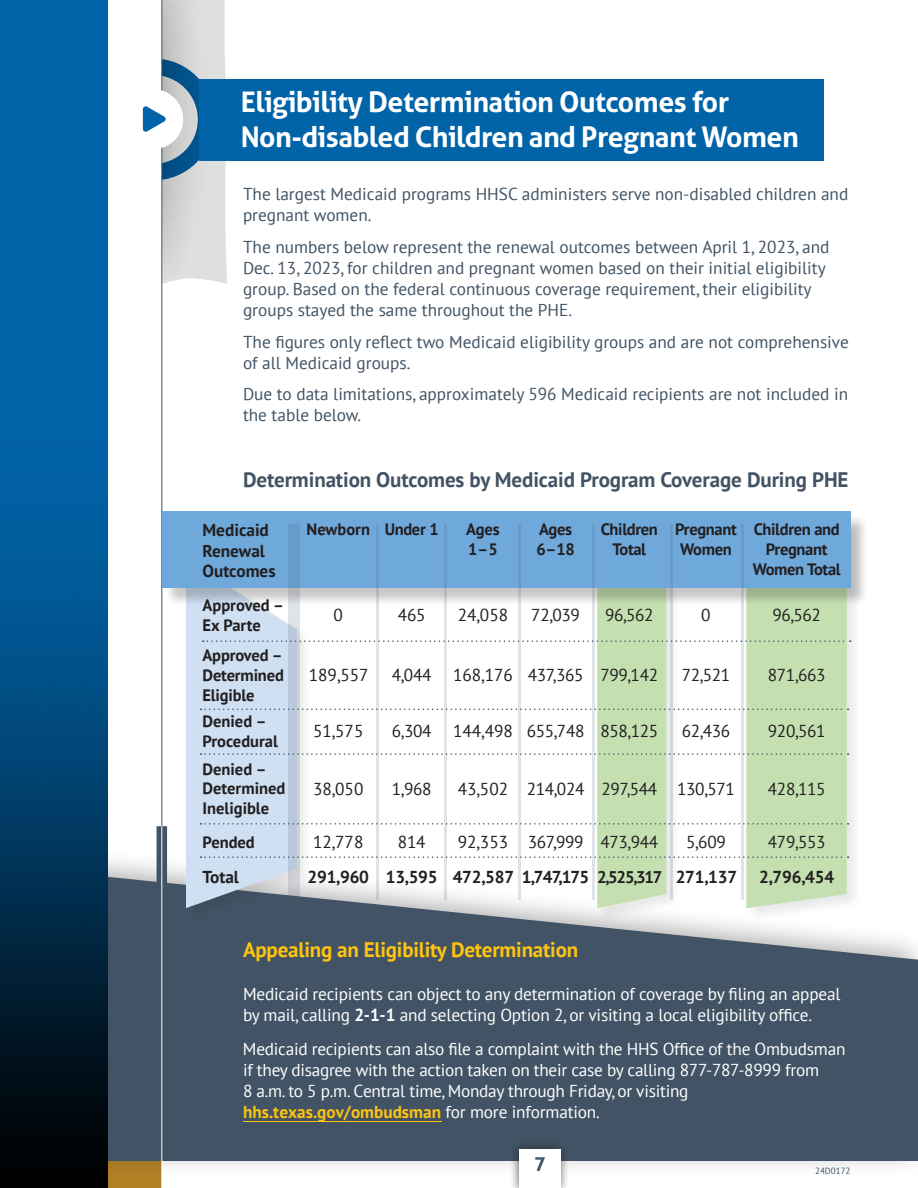
<style>
.page{position:relative;width:918px;height:1188px;background:#fff}
.page>*{position:absolute;margin:0;border:0;box-sizing:border-box;transform-origin:0 0}
.t1{font:700 28.5px/34.2px "Aller";letter-spacing:-.02em;color:#fff}
.t2{font:700 21px "PT Sans";letter-spacing:-.005em;color:#415364}
.t3{font:700 21px "PT Sans";letter-spacing:-.01em;color:#fec40e}
.t4{font:700 19.5px "Aller";color:#415364}
.t5{font:17.25px/21px "PT Sans";color:#415364}
.t6{font:17.25px/21px "PT Sans";letter-spacing:-.015em;color:#fff}
.t7{font:17.25px "PT Sans";letter-spacing:-.02em;color:#231f20}
.t8{font:700 17.25px/20.7px "PT Sans";letter-spacing:-.01em;color:#231f20}
.t9{font:700 16.5px/19.8px "PT Sans";letter-spacing:-.01em;color:#231f20}
.t10{font:9px "PT Sans";color:#415364}
.s1{font-size:16.8px}
.s2{font-weight:700}
.s3{font-weight:700;color:#fec40e}
</style>
<div class="page">
<div style="left:107px;top:1160px;width:55px;height:28px;background:#b08024"></div>
<div style="left:39px;top:844px;width:879px;height:333px;background:#231f20;opacity:.34"></div>
<div style="left:107px;top:873px;width:811px;height:288px;background:#415364"></div>
<img style="left:0;top:0;width:107px;height:1188px">
<hr style="left:162px;top:0;width:1px;height:1147px;background:#415364">
<svg style="left:143px;top:0;width:84px;height:284px"></svg>
<div style="left:199px;top:79px;width:625px;height:81px;background:#0163a8"></div>
<div style="left:157px;top:961px;width:10px;height:69px;background:#415364"></div>
<div style="left:157px;top:826px;width:10px;height:69px;background:#415364"></div>
<hr style="left:161px;top:826px;width:1px;height:362px;background:#fff">
<div style="left:510px;top:1139px;width:60px;height:49px;background:#231f20;opacity:.75"></div>
<div style="left:519px;top:1149px;width:42px;height:39px;background:#fff"></div>
<div style="left:596px;top:516px;width:86px;height:406px;background:#231f20;opacity:.1"></div>
<div style="left:745px;top:520px;width:117px;height:403px;background:#fafafa"></div>
<div style="left:184px;top:560px;width:128px;height:362px;background:#231f20;opacity:.1"></div>
<div style="left:164px;top:514px;width:705px;height:93px;background:#231f20;opacity:.25"></div>
<div style="left:162px;top:512px;width:688px;height:76px;background:#6fa9db"></div>
<svg style="left:186px;top:517px;width:665px;height:391px"></svg>
<hr style="left:243px;top:1121px;width:198px;height:1px;background:#fec40e">
<h1 class="t1" style="left:241px;top:85px;width:559px">Eligibility Determination Outcomes for<br>Non-disabled Children and Pregnant Women</h1>
<p class="t5" style="left:243px;top:183px;width:607px">The largest Medicaid programs HHSC administers serve non-disabled children and pregnant women.</p>
<p class="t5" style="left:243px;top:236px;width:588px">The numbers below represent the renewal outcomes between April 1, 2023, and Dec. 13, 2023, for children and pregnant women based on their initial eligibility group. Based on the federal continuous coverage requirement, their eligibility groups stayed the same throughout the PHE.</p>
<p class="t5" style="left:243px;top:331px;width:607px">The figures only reflect two Medicaid eligibility groups and are not comprehensive of all Medicaid groups.</p>
<p class="t5" style="left:243px;top:383px;width:607px">Due to data limitations, approximately 596 Medicaid recipients are not included in the table below.</p>
<p class="t2" style="left:243px;top:465px;width:607px">Determination Outcomes by Medicaid Program Coverage During PHE</p>
<p class="t8" style="left:202px;top:519px;width:75px">Medicaid<br>Renewal<br>Outcomes</p>
<p class="t9" style="left:307px;top:519px;width:134px">Newborn Under 1</p>
<p class="t9" style="left:466px;top:519px;width:35px">Ages<br>1–5</p>
<p class="t9" style="left:536px;top:519px;width:40px">Ages<br>6–18</p>
<p class="t9" style="left:601px;top:519px;width:59px;text-align:center">Children<br>Total</p>
<p class="t9" style="left:675px;top:519px;width:63px;text-align:center">Pregnant<br>Women</p>
<p class="t9" style="left:753px;top:519px;width:90px;text-align:center">Children and<br>Pregnant<br>Women Total</p>
<p class="t9" style="left:203px;top:595px;width:83px">Approved –<br>Ex Parte</p>
<p class="t7" style="left:334px;top:604px;width:11px">0</p>
<p class="t7" style="left:398px;top:604px;width:29px">465</p>
<p class="t7" style="left:458px;top:604px;width:52px">24,058</p>
<p class="t7" style="left:531px;top:604px;width:50px">72,039</p>
<p class="t7" style="left:605px;top:604px;width:50px">96,562</p>
<p class="t7" style="left:701px;top:604px;width:11px">0</p>
<p class="t7" style="left:772px;top:604px;width:50px">96,562</p>
<p class="t9" style="left:202px;top:645px;width:83px;text-align:justify">Approved – Determined Eligible</p>
<p class="t7" style="left:309px;top:664px;width:61px">189,557</p>
<p class="t7" style="left:392px;top:664px;width:41px">4,044</p>
<p class="t7" style="left:453px;top:664px;width:207px">168,176 437,365 799,142</p>
<p class="t7" style="left:682px;top:664px;width:50px">72,521</p>
<p class="t7" style="left:768px;top:664px;width:59px">871,663</p>
<p class="t9" style="left:202px;top:711px;width:77px">Denied –<br>Procedural</p>
<p class="t7" style="left:313px;top:720px;width:52px">51,575</p>
<p class="t7" style="left:392px;top:720px;width:41px">6,304</p>
<p class="t7" style="left:453px;top:720px;width:207px">144,498 655,748 858,125</p>
<p class="t7" style="left:682px;top:720px;width:50px">62,436</p>
<p class="t7" style="left:768px;top:720px;width:59px">920,561</p>
<p class="t9" style="left:202px;top:758px;width:84px">Denied –<br>Determined<br>Ineligible</p>
<p class="t7" style="left:313px;top:777px;width:52px">38,050</p>
<p class="t7" style="left:392px;top:777px;width:41px">1,968</p>
<p class="t7" style="left:458px;top:777px;width:279px">43,502 214,024 297,544 130,571</p>
<p class="t7" style="left:768px;top:777px;width:59px">428,115</p>
<p class="t9" style="left:202px;top:832px;width:54px">Pended</p>
<p class="t7" style="left:313px;top:831px;width:52px">12,778</p>
<p class="t7" style="left:398px;top:831px;width:29px">814</p>
<p class="t7" style="left:458px;top:831px;width:202px">92,353 367,999 473,944</p>
<p class="t7" style="left:686px;top:831px;width:41px">5,609</p>
<p class="t7" style="left:768px;top:831px;width:59px">479,553</p>
<p class="t8" style="left:203px;top:866px;width:38px">Total</p>
<p class="t8" style="left:307px;top:866px;width:431px">291,960 13,595 472,587 1,747,175 <span class="s1">2,525,317</span> 271,137</p>
<p class="t8" style="left:759px;top:866px;width:76px">2,796,454</p>
<p class="t3" style="left:243px;top:935px;width:337px">Appealing an Eligibility Determination</p>
<p class="t6" style="left:243px;top:983px;width:599px">Medicaid recipients can object to any determination of coverage by filing an appeal by mail, calling <span class="s2">2-1-1</span> and selecting Option 2, or visiting a local eligibility office.</p>
<p class="t6" style="left:243px;top:1038px;width:604px">Medicaid recipients can also file a complaint with the HHS Office of the Ombudsman if they disagree with the action taken on their case by calling 877-787-8999 from<br>8 a.m. to 5 p.m. Central time, Monday through Friday, or visiting <span class="s3">hhs.texas.gov/ombudsman</span> for more information.</p>
<p class="t4" style="left:534px;top:1152px;width:13px">7</p>
<p class="t10" style="left:815px;top:1165px;width:37px">24D0172</p>
</div>
